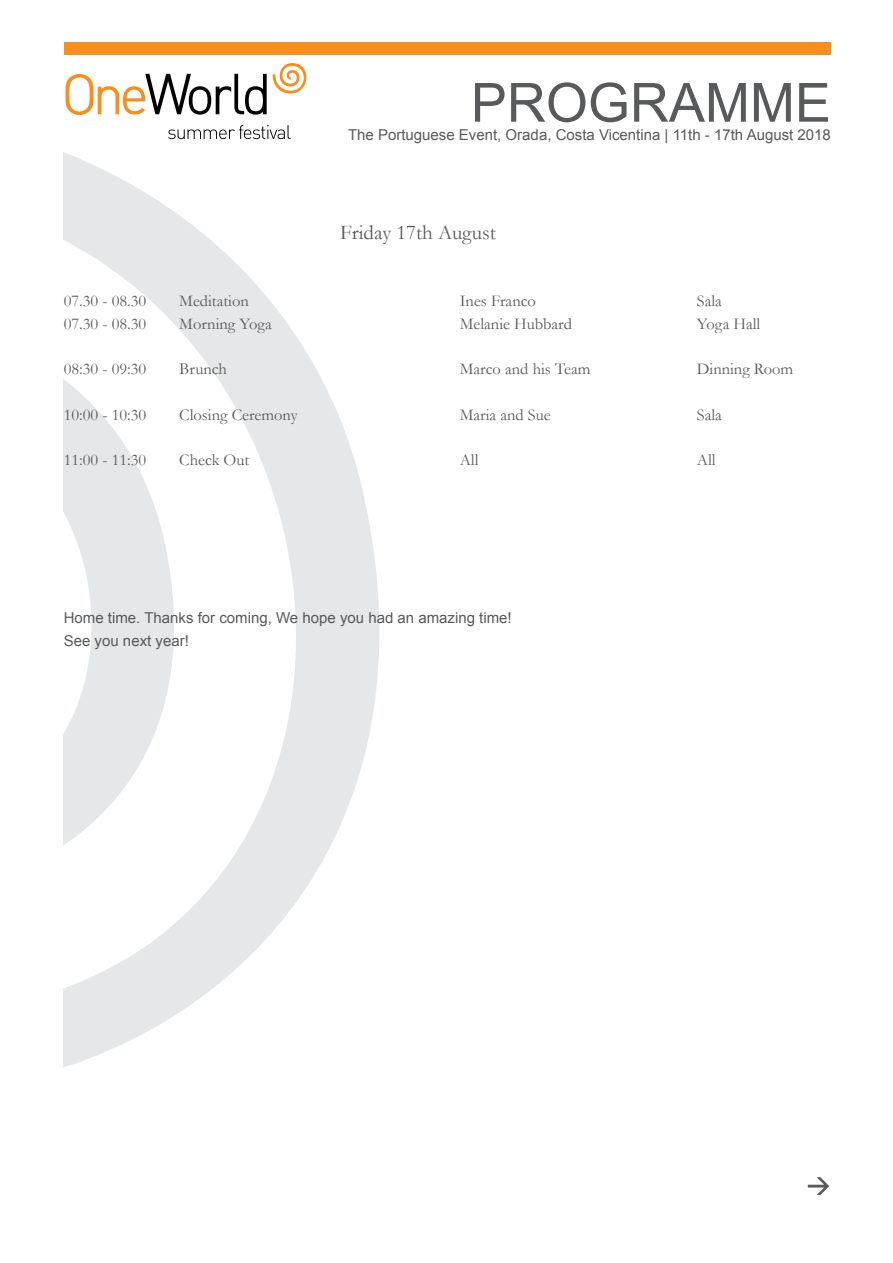
<style>
.page{position:relative;width:893px;height:1263px;background:#fff}
.page>*{position:absolute;margin:0;border:0;box-sizing:border-box;transform-origin:0 0}
.t1{font:54px "Arial";color:#58595b}
.t2{font:21px "Garamond";color:#58595b}
.t3{font:16.5px "Garamond";color:#58595b}
.t4{font:15px/22.6px "Arial";color:#58595b}
</style>
<div class="page">
<div style="left:65px;top:42px;width:766px;height:13px;background:#f78f1e"></div>
<svg style="left:65px;top:63px;width:242px;height:52px"></svg>
<svg style="left:64px;top:125px;width:316px;height:942px"></svg>
<svg style="left:808px;top:1177px;width:21px;height:18px"></svg>
<h1 class="t1" style="left:471px;top:67px;width:362px">PROGRAMME</h1>
<p class="t4" style="left:348px;top:123px;width:484px">The Portuguese Event, Orada, Costa Vicentina | 11th - 17th August 2018</p>
<p class="t2" style="left:340px;top:219px;width:157px">Friday 17th August</p>
<p class="t3" style="left:64px;top:291px;width:84px">07.30 - 08.30</p>
<p class="t3" style="left:179px;top:291px;width:71px">Meditation</p>
<p class="t3" style="left:460px;top:291px;width:78px">Ines Franco</p>
<p class="t3" style="left:697px;top:291px;width:27px">Sala</p>
<p class="t3" style="left:64px;top:314px;width:84px">07.30 - 08.30</p>
<p class="t3" style="left:179px;top:314px;width:94px">Morning Yoga</p>
<p class="t3" style="left:460px;top:314px;width:114px">Melanie Hubbard</p>
<p class="t3" style="left:697px;top:314px;width:65px">Yoga Hall</p>
<p class="t3" style="left:64px;top:359px;width:84px">08:30 - 09:30</p>
<p class="t3" style="left:179px;top:359px;width:49px">Brunch</p>
<p class="t3" style="left:460px;top:359px;width:132px">Marco and his Team</p>
<p class="t3" style="left:697px;top:359px;width:98px">Dinning Room</p>
<p class="t3" style="left:64px;top:405px;width:84px">10:00 - 10:30</p>
<p class="t3" style="left:179px;top:405px;width:120px">Closing Ceremony</p>
<p class="t3" style="left:460px;top:405px;width:92px">Maria and Sue</p>
<p class="t3" style="left:697px;top:405px;width:27px">Sala</p>
<p class="t3" style="left:64px;top:450px;width:84px">11:00 - 11:30</p>
<p class="t3" style="left:179px;top:450px;width:72px">Check Out</p>
<p class="t3" style="left:460px;top:450px;width:20px">All</p>
<p class="t3" style="left:697px;top:450px;width:20px">All</p>
<p class="t4" style="left:64px;top:607px;width:449px">Home time. Thanks for coming, We hope you had an amazing time!<br>See you next year!</p>
</div>
